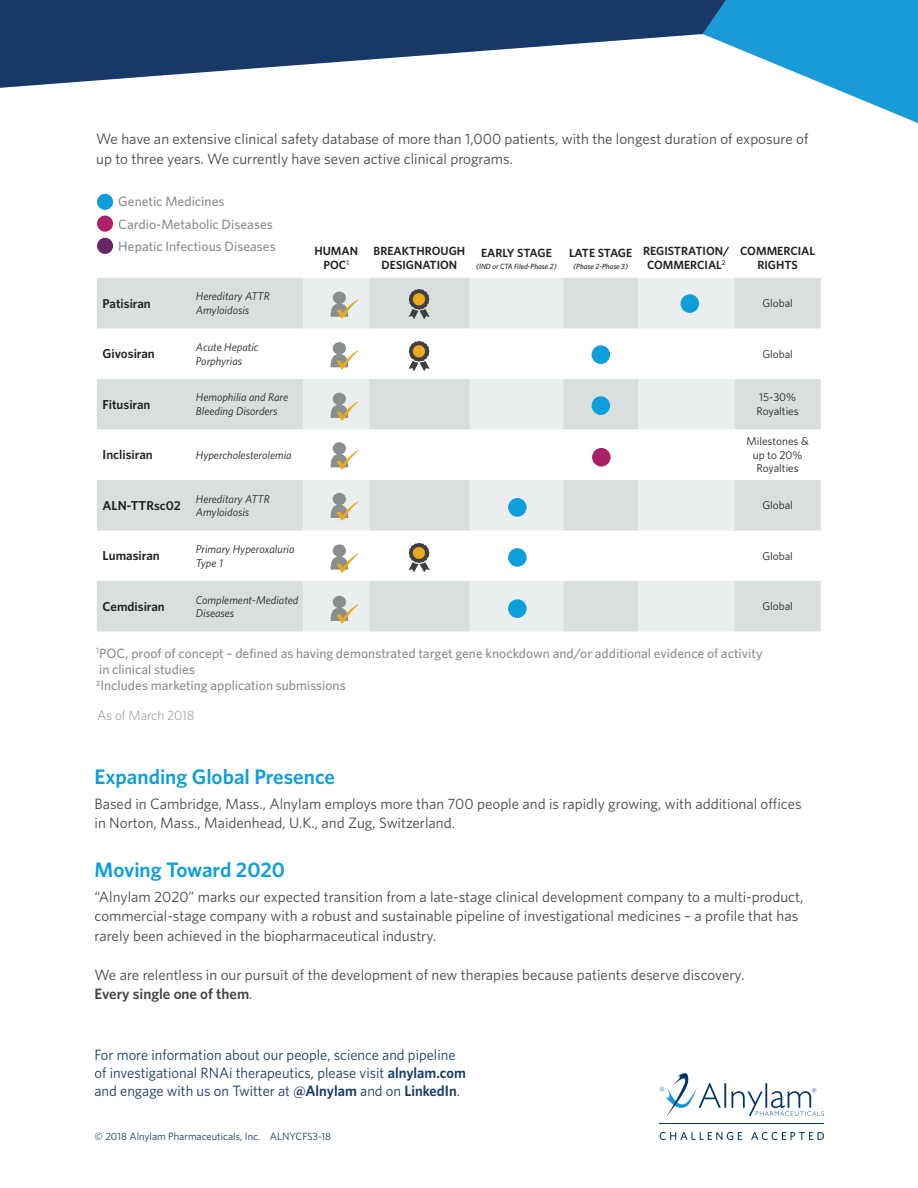
<style>
.page{position:relative;width:918px;height:1188px;background:#fff}
.page>*{position:absolute;margin:0;border:0;box-sizing:border-box;transform-origin:0 0}
.t1{font:600 21px "Whitney";color:#0c9fdc}
.t2{font:15px/19.5px "Whitney";color:#444548}
.t3{font:15px/18px "Whitney";color:#163967}
.t4{font:500 13.5px/22.2px "Whitney";color:#8b8e8f}
.t5{font:300 13.5px "Whitney";letter-spacing:-.01em;color:#8b8e8f}
.t6{font:600 12.9px "Whitney";color:#231f20}
.t7{font:600 11.85px/14.2px "Whitney";color:#231f20;text-align:center}
.t8{font:italic 11.4px/13.6px "Whitney";color:#231f20}
.t9{font:11.4px/13.6px "Whitney";color:#231f20}
.t10{font:10.5px "Whitney";color:#163967}
.t11{font:italic 500 7.5px "Whitney";color:#231f20}
.s1{font-weight:600}
</style>
<div class="page">
<div style="left:97px;top:194px;width:16px;height:16px;background:#0c9fdc;border-radius:50%"></div>
<div style="left:97px;top:216px;width:16px;height:16px;background:#ae2066;border-radius:50%"></div>
<div style="left:97px;top:238px;width:16px;height:16px;background:#662566;border-radius:50%"></div>
<svg style="left:726px;top:0;width:192px;height:123px"></svg>
<svg style="left:0;top:0;width:726px;height:88px;fill:#163967"></svg>
<svg style="left:660px;top:1073px;width:164px;height:44px"></svg>
<svg style="left:660px;top:1132px;width:82px;height:8px"></svg>
<svg style="left:751px;top:1132px;width:73px;height:8px"></svg>
<hr style="left:660px;top:1124px;width:164px;height:1px;background:#003667">
<svg style="left:97px;top:278px;width:206px;height:353px;fill:#d9dfdf"></svg>
<svg style="left:303px;top:278px;width:66px;height:353px;fill:#ebeeee"></svg>
<svg style="left:369px;top:278px;width:452px;height:353px"></svg>
<svg style="left:331px;top:292px;width:27px;height:27px"></svg>
<svg style="left:331px;top:342px;width:27px;height:28px"></svg>
<svg style="left:331px;top:393px;width:27px;height:28px"></svg>
<svg style="left:331px;top:442px;width:27px;height:28px"></svg>
<svg style="left:331px;top:493px;width:27px;height:28px"></svg>
<svg style="left:331px;top:544px;width:27px;height:29px"></svg>
<svg style="left:331px;top:596px;width:27px;height:28px"></svg>
<div style="left:508px;top:498px;width:19px;height:19px;background:#0c9fdc;border-radius:50%"></div>
<div style="left:508px;top:548px;width:19px;height:19px;background:#0c9fdc;border-radius:50%"></div>
<div style="left:508px;top:599px;width:19px;height:19px;background:#0c9fdc;border-radius:50%"></div>
<div style="left:592px;top:448px;width:19px;height:19px;background:#ae2066;border-radius:50%"></div>
<div style="left:681px;top:294px;width:18px;height:19px;background:#0c9fdc;border-radius:50%"></div>
<div style="left:592px;top:345px;width:18px;height:19px;background:#0c9fdc;border-radius:50%"></div>
<div style="left:592px;top:396px;width:18px;height:19px;background:#0c9fdc;border-radius:50%"></div>
<img style="left:403px;top:288px;width:32px;height:32px">
<img style="left:403px;top:340px;width:32px;height:32px">
<img style="left:403px;top:541px;width:32px;height:33px">
<p class="t2" style="left:96px;top:129px;width:714px">We have an extensive clinical safety database of more than 1,000 patients, with the longest duration of exposure of up to three years. We currently have seven active clinical programs.</p>
<p class="t4" style="left:118px;top:190px;width:159px">Genetic Medicines<br>Cardio-Metabolic Diseases<br>Hepatic Infectious Diseases</p>
<p class="t7" style="left:314px;top:243px;width:45px">HUMAN<br>POC<sup>1</sup></p>
<p class="t7" style="left:374px;top:243px;width:93px">BREAKTHROUGH<br>DESIGNATION</p>
<p class="t7" style="left:481px;top:246px;width:72px">EARLY STAGE</p>
<p class="t11" style="left:476px;top:261px;width:82px">(IND or CTA Filed-Phase 2)</p>
<p class="t7" style="left:569px;top:246px;width:65px">LATE STAGE</p>
<p class="t11" style="left:573px;top:261px;width:56px">(Phase 2-Phase 3)</p>
<p class="t7" style="left:643px;top:243px;width:88px">REGISTRATION/<br>COMMERCIAL<sup>2</sup></p>
<p class="t7" style="left:740px;top:243px;width:76px">COMMERCIAL<br>RIGHTS</p>
<p class="t6" style="left:103px;top:296px;width:50px">Patisiran</p>
<p class="t8" style="left:196px;top:289px;width:75px">Hereditary ATTR<br>Amyloidosis</p>
<p class="t9" style="left:762px;top:296px;width:32px">Global</p>
<p class="t6" style="left:103px;top:346px;width:54px">Givosiran</p>
<p class="t8" style="left:196px;top:340px;width:64px">Acute Hepatic<br>Porphyrias</p>
<p class="t9" style="left:762px;top:347px;width:32px">Global</p>
<p class="t6" style="left:103px;top:397px;width:49px">Fitusiran</p>
<p class="t8" style="left:196px;top:390px;width:94px">Hemophilia and Rare<br>Bleeding Disorders</p>
<p class="t9" style="left:756px;top:390px;width:44px">15-30%<br>Royalties</p>
<p class="t6" style="left:103px;top:447px;width:52px">Inclisiran</p>
<p class="t8" style="left:196px;top:448px;width:97px">Hypercholesterolemia</p>
<p class="t9" style="left:746px;top:434px;width:64px;text-align:center">Milestones &amp; up to 20%<br>Royalties</p>
<p class="t6" style="left:103px;top:498px;width:80px">ALN-TTRsc02</p>
<p class="t8" style="left:196px;top:491px;width:75px">Hereditary ATTR<br>Amyloidosis</p>
<p class="t9" style="left:762px;top:498px;width:32px">Global</p>
<p class="t6" style="left:103px;top:548px;width:59px">Lumasiran</p>
<p class="t8" style="left:196px;top:542px;width:100px">Primary Hyperoxaluria<br>Type 1</p>
<p class="t9" style="left:762px;top:549px;width:32px">Global</p>
<p class="t6" style="left:103px;top:599px;width:64px">Cemdisiran</p>
<p class="t8" style="left:196px;top:592px;width:104px">Complement-Mediated<br>Diseases</p>
<p class="t9" style="left:762px;top:599px;width:32px">Global</p>
<p class="t4" style="left:96px;top:644px;width:668px;line-height:16.2px"><sup>1</sup>POC, proof of concept – defined as having demonstrated target gene knockdown and/or additional evidence of activity in clinical studies<br><sup>2</sup>Includes marketing application submissions</p>
<p class="t5" style="left:97px;top:708px;width:99px">As of March 2018</p>
<h1 class="t1" style="left:95px;top:764px;width:242px">Expanding Global Presence</h1>
<p class="t2" style="left:95px;top:794px;width:709px">Based in Cambridge, Mass., Alnylam employs more than 700 people and is rapidly growing, with additional offices in Norton, Mass., Maidenhead, U.K., and Zug, Switzerland.</p>
<h1 class="t1" style="left:95px;top:857px;width:192px">Moving Toward 2020</h1>
<p class="t2" style="left:95px;top:887px;width:710px">“Alnylam 2020” marks our expected transition from a late-stage clinical development company to a multi-product, commercial-stage company with a robust and sustainable pipeline of investigational medicines – a profile that has rarely been achieved in the biopharmaceutical industry.</p>
<p class="t2" style="left:95px;top:965px;width:652px">We are relentless in our pursuit of the development of new therapies because patients deserve discovery.<br><span class="s1">Every single one of them</span>.</p>
<p class="t3" style="left:94px;top:1046px;width:373px">For more information about our people, science and pipeline of investigational RNAi therapeutics, please visit <span class="s1">alnylam.com </span>and engage with us on Twitter at <span class="s1">@Alnylam</span> and on <span class="s1">LinkedIn</span>.</p>
<p class="t10" style="left:94px;top:1130px;width:238px">© 2018 Alnylam Pharmaceuticals, Inc. ALNYCFS3-18</p>
</div>
